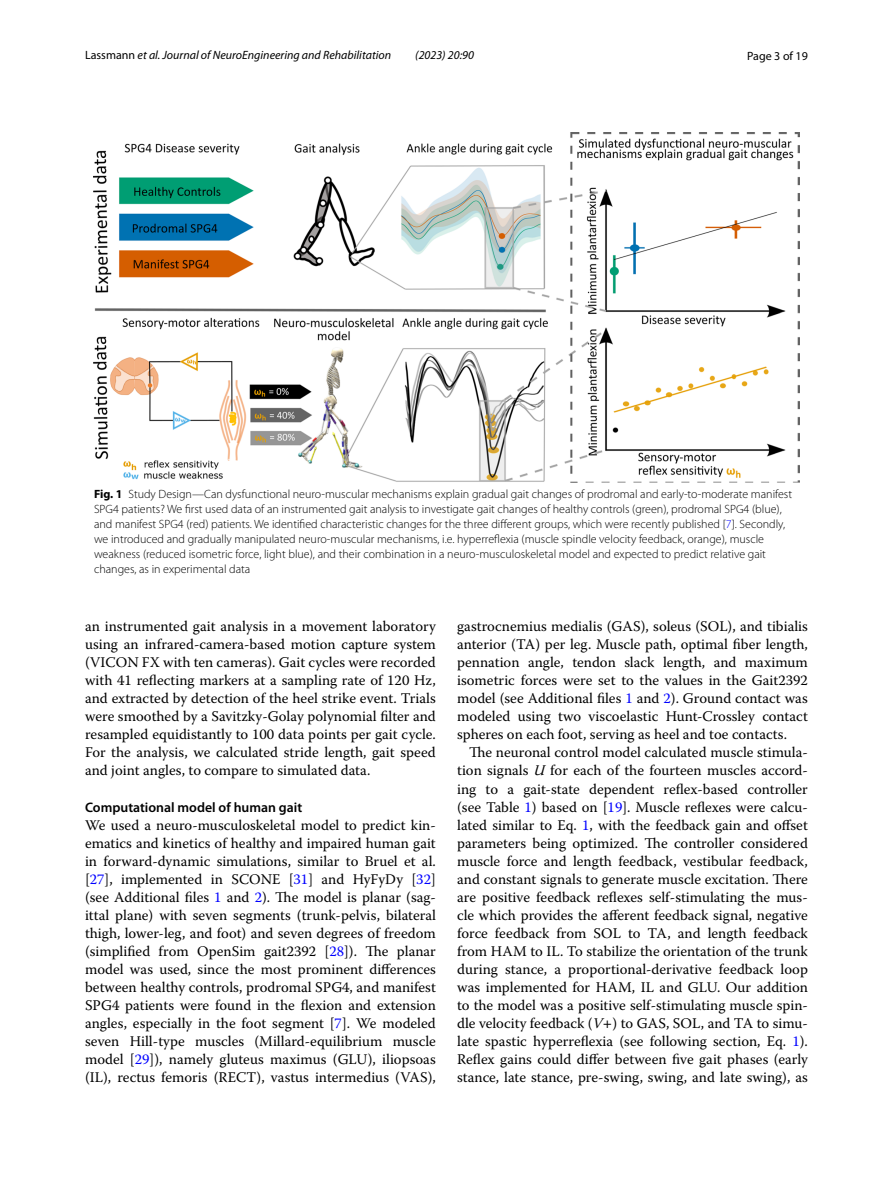
<style>
.page{position:relative;width:893px;height:1187px;background:#fff}
.page>*{position:absolute;margin:0;border:0;box-sizing:border-box;transform-origin:0 0}
.t1{font:14.7px/18px "Warnock Pro";color:#000;text-align:justify}
.t2{font:600 13.8px "Myriad Pro";color:#000}
.t3{font:300 12px/15px "Myriad Pro";color:#000}
.t4{font:italic 12px "Myriad Pro";color:#000}
.t5{font:12px "Myriad Pro";color:#000}
.s1{font-style:normal}
.s2{font-weight:700}
.s3{color:#00f}
.s4{font-style:italic}
.s5{font-family:"STIX";font-style:italic}
</style>
<div class="page">
<img style="left:94px;top:133px;width:705px;height:350px">
<p class="t4" style="left:85px;top:48px;width:308px"><span class="s1">Lassmann</span> et al. Journal of NeuroEngineering and Rehabilitation</p>
<p class="t4" style="left:415px;top:48px;width:60px">(2023) 20:90</p>
<p class="t5" style="left:747px;top:48px;width:62px">Page 3 of 19</p>
<p class="t3" style="left:94px;top:486px;width:700px"><span class="s2">Fig. 1</span> Study Design—Can dysfunctional neuro-muscular mechanisms explain gradual gait changes of prodromal and early-to-moderate manifest SPG4 patients? We first used data of an instrumented gait analysis to investigate gait changes of healthy controls (green), prodromal SPG4 (blue), and manifest SPG4 (red) patients. We identified characteristic changes for the three different groups, which were recently published [<span class="s3">7</span>]. Secondly, we introduced and gradually manipulated neuro-muscular mechanisms, i.e. hyperreflexia (muscle spindle velocity feedback, orange), muscle weakness (reduced isometric force, light blue), and their combination in a neuro-musculoskeletal model and expected to predict relative gait changes, as in experimental data</p>
<p class="t1" style="left:85px;top:617px;width:352px">an instrumented gait analysis in a movement laboratory using an infrared-camera-based motion capture system (VICON FX with ten cameras). Gait cycles were recorded with 41 reflecting markers at a sampling rate of 120 Hz, and extracted by detection of the heel strike event. Trials were smoothed by a Savitzky-Golay polynomial filter and resampled equidistantly to 100 data points per gait cycle.<br>For the analysis, we calculated stride length, gait speed and joint angles, to compare to simulated data.</p>
<p class="t2" style="left:85px;top:798px;width:219px">Computational model of human gait</p>
<p class="t1" style="left:85px;top:815px;width:352px">We used a neuro-musculoskeletal model to predict kin&shy;ematics and kinetics of healthy and impaired human gait in forward-dynamic simulations, similar to Bruel et al. [<span class="s3">27</span>], implemented in SCONE [<span class="s3">31</span>] and HyFyDy [<span class="s3">32</span>] (see Additional files <span class="s3">1</span> and <span class="s3">2</span>). The model is planar (sag&shy;ittal plane) with seven segments (trunk-pelvis, bilateral thigh, lower-leg, and foot) and seven degrees of freedom (simplified from OpenSim gait2392 [<span class="s3">28</span>]). The planar model was used, since the most prominent differences between healthy controls, prodromal SPG4, and manifest SPG4 patients were found in the flexion and extension angles, especially in the foot segment [<span class="s3">7</span>]. We modeled seven Hill-type muscles (Millard-equilibrium muscle model [<span class="s3">29</span>]), namely gluteus maximus (GLU), iliopsoas (IL), rectus femoris (RECT), vastus intermedius (VAS),</p>
<p class="t1" style="left:457px;top:617px;width:352px">gastrocnemius medialis (GAS), soleus (SOL), and tibialis anterior (TA) per leg. Muscle path, optimal fiber length, pennation angle, tendon slack length, and maximum isometric forces were set to the values in the Gait2392 model (see Additional files <span class="s3">1</span> and <span class="s3">2</span>). Ground contact was modeled using two viscoelastic Hunt-Crossley contact spheres on each foot, serving as heel and toe contacts.</p>
<p class="t1" style="left:457px;top:743px;width:352px;text-indent:12px">The neuronal control model calculated muscle stimula&shy;tion signals <span class="s4">U</span> for each of the fourteen muscles accord&shy;ing to a gait-state dependent reflex-based controller (see Table <span class="s3">1</span>) based on [<span class="s3">19</span>]. Muscle reflexes were calcu&shy;lated similar to Eq. <span class="s3">1</span>, with the feedback gain and offset parameters being optimized. The controller considered muscle force and length feedback, vestibular feedback, and constant signals to generate muscle excitation. There are positive feedback reflexes self-stimulating the mus&shy;cle which provides the afferent feedback signal, negative force feedback from SOL to TA, and length feedback from HAM to IL. To stabilize the orientation of the trunk during stance, a proportional-derivative feedback loop was implemented for HAM, IL and GLU. Our addition to the model was a positive self-stimulating muscle spin&shy;dle velocity feedback (<span class="s4">V</span><span class="s5">+</span>) to GAS, SOL, and TA to simu&shy;late spastic hyperreflexia (see following section, Eq. <span class="s3">1</span>).<br>Reflex gains could differ between five gait phases (early stance, late stance, pre-swing, swing, and late swing), as</p>
</div>
